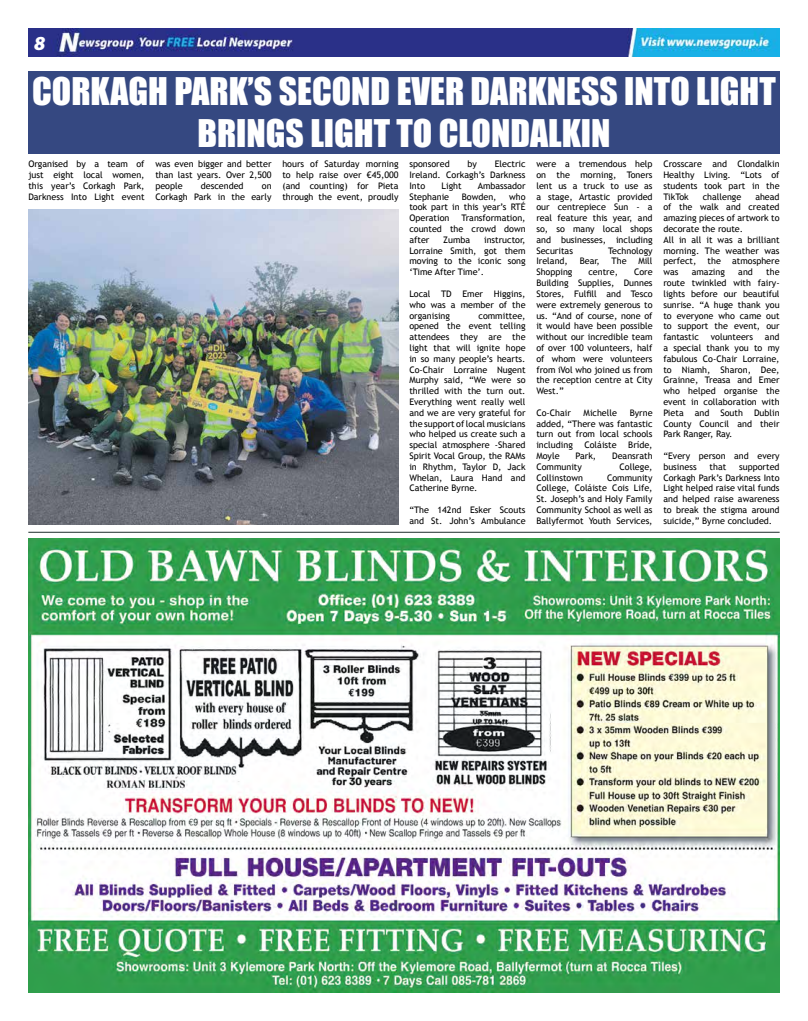
<style>
.page{position:relative;width:808px;height:1021px;background:#fff}
.page>*{position:absolute;margin:0;border:0;box-sizing:border-box;transform-origin:0 0}
.t1{font:35px/42px "Impact";color:#fff;text-align:center}
.t2{font:italic 900 20px "Myriad Pro";color:#fff}
.t3{font:9px/10.8px "Trebuchet MS";color:#000;text-align:justify}
</style>
<div class="page">
<hr style="left:28px;top:531px;width:752px;height:1px;background:#1d2d2c">
<img style="left:28px;top:28px;width:752px;height:29px">
<img style="left:28px;top:539px;width:752px;height:453px">
<div style="left:28px;top:71px;width:752px;height:82px;background:#354881"></div>
<img style="left:28px;top:210px;width:371px;height:314px">
<h2 class="t2" style="left:34px;top:30px;width:13px">8</h2>
<h1 class="t1" style="left:32px;top:69px;width:745px">CORKAGH PARK’S SECOND EVER DARKNESS INTO LIGHT<br>BRINGS LIGHT TO CLONDALKIN</h1>
<p class="t3" style="left:28px;top:159px;width:118px">Organised by a team of just eight local women, this year’s Corkagh Park, Darkness Into Light event</p>
<p class="t3" style="left:155px;top:159px;width:118px">was even bigger and better than last years. Over 2,500 people</p>
<p class="t3" style="left:282px;top:159px;width:118px">hours of Saturday morning to help raise over €45,000 (and counting) for Pieta through the event, proudly</p>
<p class="t3" style="left:409px;top:159px;width:42px">sponsored</p>
<p class="t3" style="left:467px;top:159px;width:11px">by</p>
<p class="t3" style="left:409px;top:159px;width:118px;text-indent:85px">Electric Ireland. Corkagh’s Darkness Into</p>
<p class="t3" style="left:536px;top:159px;width:118px">were a tremendous help on the morning, Toners lent us a truck to use as a stage, Artastic provided our centrepiece Sun - a real feature this year, and so, so many local shops and businesses, including Securitas</p>
<p class="t3" style="left:663px;top:159px;width:118px">Crosscare and Clondalkin Healthy Living. “Lots of students took part in the TikTok</p>
<p class="t3" style="left:201px;top:180px;width:44px">descended</p>
<p class="t3" style="left:442px;top:180px;width:22px">Light</p>
<p class="t3" style="left:478px;top:180px;width:49px">Ambassador</p>
<p class="t3" style="left:409px;top:191px;width:41px">Stephanie</p>
<p class="t3" style="left:462px;top:191px;width:36px">Bowden,</p>
<p class="t3" style="left:155px;top:180px;width:118px;text-align:right">on<br>Corkagh Park in the early</p>
<p class="t3" style="left:409px;top:191px;width:118px;text-indent:100px">who took part in this year’s RTÉ Operation</p>
<p class="t3" style="left:663px;top:191px;width:118px;text-align:left;text-indent:92px">ahead of the walk and created amazing pieces of artwork to decorate the route.<br>All in all it was a brilliant morning. The weather was perfect, the atmosphere was</p>
<p class="t3" style="left:703px;top:191px;width:40px">challenge</p>
<p class="t3" style="left:409px;top:213px;width:118px;text-indent:52px">Transformation, counted the crowd down after</p>
<p class="t3" style="left:443px;top:234px;width:29px">Zumba</p>
<p class="t3" style="left:409px;top:234px;width:118px;text-indent:75px">instructor, Lorraine Smith, got them moving to the iconic song ‘Time After Time’.</p>
<p class="t3" style="left:409px;top:288px;width:118px">Local TD Emer Higgins, who was a member of the organising</p>
<p class="t3" style="left:608px;top:245px;width:46px">Technology</p>
<p class="t3" style="left:536px;top:256px;width:33px">Ireland,</p>
<p class="t3" style="left:580px;top:256px;width:22px">Bear,</p>
<p class="t3" style="left:611px;top:256px;width:17px">The</p>
<p class="t3" style="left:638px;top:256px;width:16px">Mill</p>
<p class="t3" style="left:536px;top:267px;width:38px">Shopping</p>
<p class="t3" style="left:588px;top:267px;width:31px">centre,</p>
<p class="t3" style="left:536px;top:267px;width:118px;text-indent:98px">Core Building Supplies, Dunnes Stores, Fulfill and Tesco were extremely generous to us. “And of course, none of it would have been possible without our incredible team of over 100 volunteers, half of whom were volunteers from iVol who joined us from the reception centre at City West.”</p>
<p class="t3" style="left:536px;top:407px;width:36px">Co-Chair</p>
<p class="t3" style="left:584px;top:407px;width:35px">Michelle</p>
<p class="t3" style="left:663px;top:267px;width:118px;text-indent:103px">the route twinkled with fairy&shy;lights before our beautiful sunrise. “A huge thank you to everyone who came out to support the event, our fantastic</p>
<p class="t3" style="left:692px;top:267px;width:35px">amazing</p>
<p class="t3" style="left:738px;top:267px;width:16px">and</p>
<p class="t3" style="left:409px;top:310px;width:118px;text-indent:69px">committee, opened the event telling attendees they are the light that will ignite hope in so many people’s hearts.<br>Co-Chair Lorraine Nugent Murphy said, “We were so thrilled with the turn out.<br>Everything went really well and we are very grateful for the support of local musicians who helped us create such a special atmosphere -Shared Spirit Vocal Group, the RAMs in Rhythm, Taylor D, Jack Whelan, Laura Hand and Catherine Byrne.</p>
<p class="t3" style="left:409px;top:504px;width:118px">“The 142nd Esker Scouts and St. John’s Ambulance</p>
<p class="t3" style="left:663px;top:331px;width:118px;text-indent:102px">and a special thank you to my fabulous Co-Chair Lorraine, to Niamh, Sharon, Dee, Grainne, Treasa and Emer who helped organise the event in collaboration with Pieta and South Dublin County Council and their Park Ranger, Ray.</p>
<p class="t3" style="left:663px;top:450px;width:118px">“Every person and every business</p>
<p class="t3" style="left:711px;top:331px;width:44px">volunteers</p>
<p class="t3" style="left:536px;top:407px;width:118px;text-indent:93px">Byrne added, “There was fantastic turn out from local schools including</p>
<p class="t3" style="left:584px;top:439px;width:34px">Coláiste</p>
<p class="t3" style="left:628px;top:439px;width:26px">Bríde,</p>
<p class="t3" style="left:536px;top:450px;width:25px">Moyle</p>
<p class="t3" style="left:575px;top:450px;width:22px">Park,</p>
<p class="t3" style="left:612px;top:450px;width:42px">Deansrath</p>
<p class="t3" style="left:536px;top:461px;width:47px">Community</p>
<p class="t3" style="left:619px;top:461px;width:35px">College,</p>
<p class="t3" style="left:536px;top:472px;width:48px">Collinstown</p>
<p class="t3" style="left:663px;top:461px;width:118px;text-indent:76px">supported Corkagh Park’s Darkness Into Light helped raise vital funds and helped raise awareness to break the stigma around suicide,” Byrne concluded.</p>
<p class="t3" style="left:709px;top:461px;width:18px">that</p>
<p class="t3" style="left:536px;top:472px;width:118px;text-indent:71px">Community College, Coláiste Cois Life, St. Joseph’s and Holy Family Community School as well as Ballyfermot Youth Services,</p>
</div>
